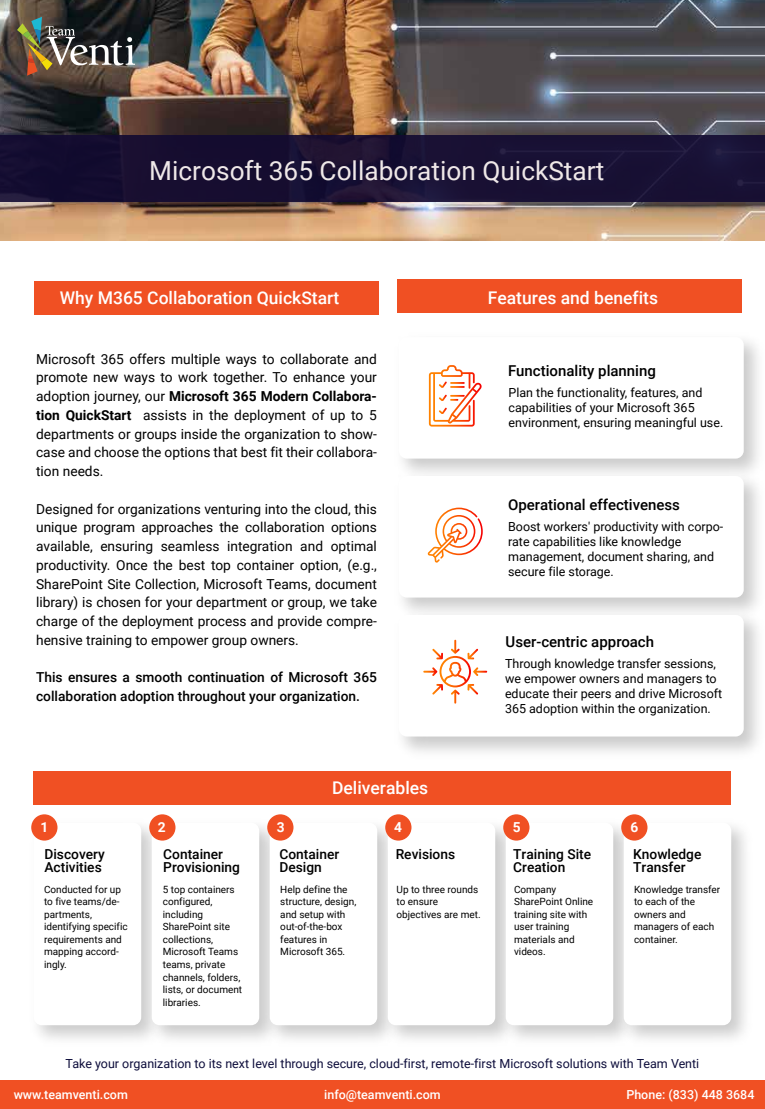
<style>
.page{position:relative;width:765px;height:1109px;background:#fff}
.page>*{position:absolute;margin:0;border:0;box-sizing:border-box;transform-origin:0 0}
.t1{font:26.25px "Roboto";color:#efe8e8}
.t2{font:500 17.5px "Roboto";color:#fff}
.t3{font:500 15px "Roboto";color:#000}
.t4{font:13.75px/18.8px "Roboto";color:#000;text-align:justify}
.t5{font:500 13.75px/13.8px "Roboto";color:#000}
.t6{font:700 13.75px "Roboto";color:#fff}
.t7{font:12.5px/15px "Roboto";color:#000}
.t8{font:12.5px "Roboto";color:#0d0d3b}
.t9{font:500 12.5px "Roboto";color:#fff}
.t10{font:10px/12.5px "Roboto";color:#000}
.s1{font-weight:700}
</style>
<div class="page">
<img style="left:0;top:0;width:765px;height:240px">
<div style="left:0;top:136px;width:765px;height:66px;background:#120a31"></div>
<img style="left:17px;top:17px;width:118px;height:59px">
<div style="left:0;top:1080px;width:765px;height:29px;background:#f05023"></div>
<img style="left:141px;top:814px;width:118px;height:229px">
<div style="left:152px;top:822px;width:107px;height:203px;background:#fff;border-radius:8px"></div>
<img style="left:259px;top:814px;width:119px;height:225px">
<div style="left:270px;top:822px;width:107px;height:203px;background:#fff;border-radius:8px"></div>
<img style="left:495px;top:814px;width:119px;height:229px">
<div style="left:506px;top:822px;width:107px;height:203px;background:#fff;border-radius:8px"></div>
<img style="left:614px;top:814px;width:132px;height:225px">
<div style="left:624px;top:822px;width:107px;height:203px;background:#fff;border-radius:8px"></div>
<div style="left:397px;top:280px;width:344px;height:33px;background:#f05023"></div>
<div style="left:34px;top:281px;width:345px;height:33px;background:#f05023"></div>
<div style="left:34px;top:771px;width:697px;height:34px;background:#f05023"></div>
<div style="left:399px;top:476px;width:345px;height:121px;background:#fff;border-radius:8px"></div>
<svg style="left:429px;top:365px;width:53px;height:61px"></svg>
<svg style="left:428px;top:508px;width:55px;height:54px"></svg>
<svg style="left:423px;top:640px;width:64px;height:63px"></svg>
<div style="left:31px;top:814px;width:27px;height:26px;background:#f05023;border-radius:50%"></div>
<div style="left:149px;top:814px;width:26px;height:26px;background:#f05023;border-radius:50%"></div>
<div style="left:267px;top:814px;width:27px;height:26px;background:#f05023;border-radius:50%"></div>
<div style="left:385px;top:814px;width:27px;height:26px;background:#f05023;border-radius:50%"></div>
<div style="left:503px;top:814px;width:27px;height:26px;background:#f05023;border-radius:50%"></div>
<div style="left:621px;top:814px;width:27px;height:26px;background:#f05023;border-radius:50%"></div>
<h1 class="t1" style="left:149px;top:152px;width:456px">Microsoft 365 Collaboration QuickStart</h1>
<p class="t2" style="left:60px;top:286px;width:281px">Why M365 Collaboration QuickStart</p>
<p class="t4" style="left:36px;top:349px;width:342px">Microsoft 365 offers multiple ways to collaborate and promote new ways to work together. To enhance your adoption journey, our <span class="s1">Microsoft 365 Modern Collabora&shy;tion QuickStart</span> assists in the deployment of up to 5 departments or groups inside the organization to show&shy;case and choose the options that best fit their collabora&shy;tion needs.</p>
<p class="t4" style="left:36px;top:499px;width:342px">Designed for organizations venturing into the cloud, this unique program approaches the collaboration options available, ensuring seamless integration and optimal productivity. Once the best top container option, (e.g., SharePoint Site Collection, Microsoft Teams, document library) is chosen for your department or group, we take charge of the deployment process and provide compre&shy;hensive training to empower group owners.</p>
<p class="t5" style="left:36px;top:668px;width:342px;line-height:18.8px">This ensures a smooth continuation of Microsoft 365 collaboration adoption throughout your organization.</p>
<p class="t2" style="left:332px;top:775px;width:98px">Deliverables</p>
<p class="t2" style="left:488px;top:285px;width:172px">Features and benefits</p>
<p class="t3" style="left:508px;top:360px;width:149px">Functionality planning</p>
<p class="t7" style="left:509px;top:384px;width:216px">Plan the functionality, features, and capabilities of your Microsoft 365 environment, ensuring meaningful use.</p>
<p class="t3" style="left:508px;top:494px;width:173px">Operational effectiveness</p>
<p class="t7" style="left:508px;top:519px;width:217px">Boost workers' productivity with corpo&shy;rate capabilities like knowledge management, document sharing, and secure file storage.</p>
<p class="t3" style="left:506px;top:631px;width:150px">User-centric approach</p>
<p class="t7" style="left:505px;top:655px;width:219px">Through knowledge transfer sessions, we empower owners and managers to educate their peers and drive Microsoft 365 adoption within the organization.</p>
<p class="t6" style="left:40px;top:818px;width:9px">1</p>
<p class="t6" style="left:158px;top:818px;width:9px">2</p>
<p class="t6" style="left:277px;top:818px;width:9px">3</p>
<p class="t6" style="left:394px;top:818px;width:9px">4</p>
<p class="t6" style="left:513px;top:818px;width:9px">5</p>
<p class="t6" style="left:630px;top:818px;width:9px">6</p>
<p class="t5" style="left:44px;top:846px;width:62px">Discovery<br>Activities</p>
<p class="t10" style="left:44px;top:883px;width:85px">Conducted for up to five teams/de&shy;partments, identifying specific requirements and mapping accord&shy;ingly.</p>
<p class="t5" style="left:163px;top:846px;width:78px">Container<br>Provisioning</p>
<p class="t10" style="left:163px;top:883px;width:81px">5 top containers configured, including<br>SharePoint site collections,<br>Microsoft Teams teams, private channels, folders, lists, or document libraries.</p>
<p class="t5" style="left:279px;top:846px;width:61px">Container<br>Design</p>
<p class="t10" style="left:280px;top:883px;width:77px">Help define the structure, design, and setup with out-of-the-box features in<br>Microsoft 365.</p>
<p class="t5" style="left:396px;top:846px;width:61px">Revisions</p>
<p class="t10" style="left:397px;top:883px;width:86px">Up to three rounds to ensure objectives are met.</p>
<p class="t5" style="left:513px;top:846px;width:79px">Training Site<br>Creation</p>
<p class="t10" style="left:514px;top:883px;width:81px">Company<br>SharePoint Online training site with user training materials and videos.</p>
<p class="t5" style="left:633px;top:846px;width:70px">Knowledge<br>Transfer</p>
<p class="t10" style="left:634px;top:883px;width:88px">Knowledge transfer to each of the owners and managers of each container.</p>
<p class="t8" style="left:66px;top:1055px;width:635px">Take your organization to its next level through secure, cloud-first, remote-first Microsoft solutions with Team Venti</p>
<p class="t9" style="left:14px;top:1085px;width:116px">www.teamventi.com</p>
<p class="t9" style="left:324px;top:1085px;width:118px">info@teamventi.com</p>
<p class="t9" style="left:626px;top:1085px;width:130px">Phone: (833) 448 3684</p>
</div>
